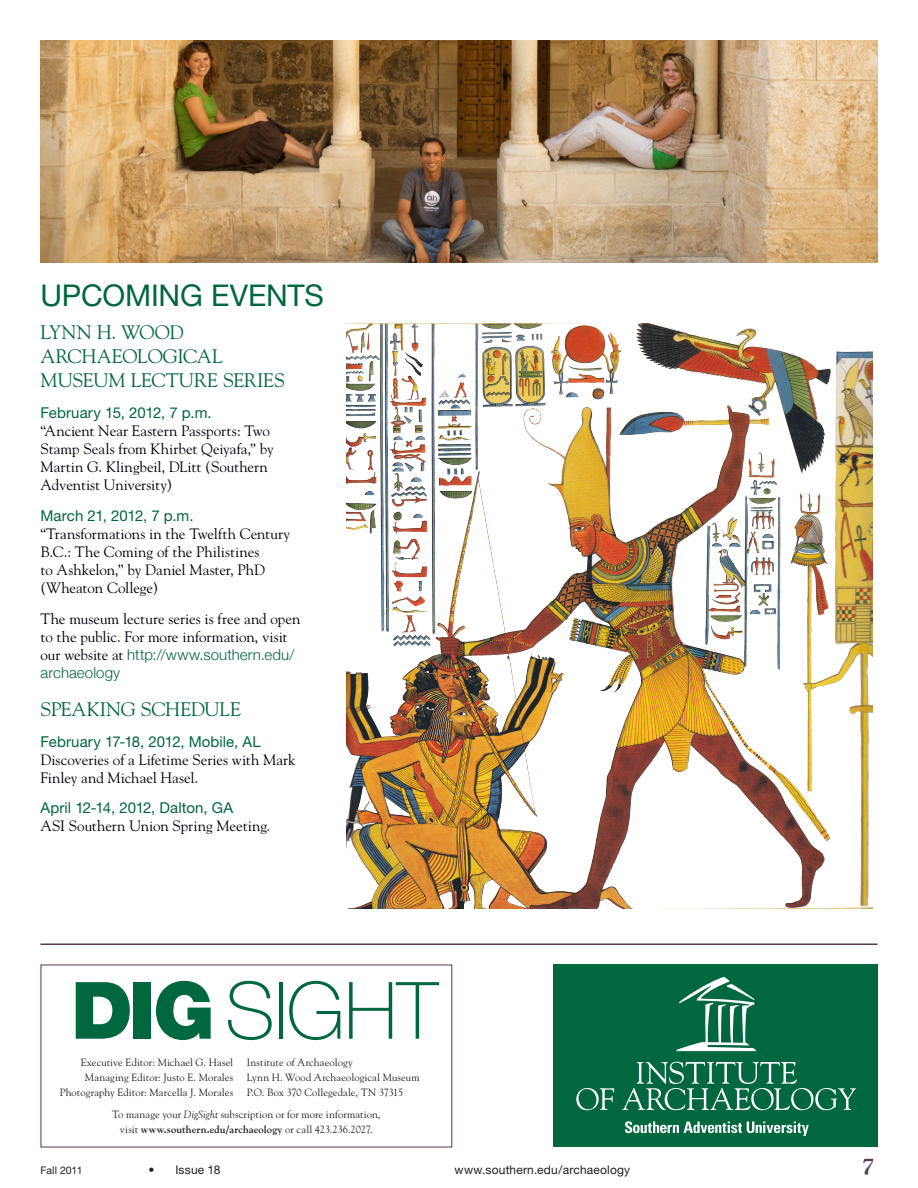
<style>
.page{position:relative;width:918px;height:1188px;background:#fff}
.page>*{position:absolute;margin:0;border:0;box-sizing:border-box;transform-origin:0 0}
.subheads{font:100 79.2px "Helvetica Neue";letter-spacing:-.01em;color:#00673e}
.section_headers{font:30px "Helvetica Neue";letter-spacing:-.005em;color:#00673e}
.t1{font:italic 700 22.5px "Goudy";color:#5a3856}
.section_headers-2{font:19.5px/24px "Goudy";letter-spacing:-.015em;color:#00673e}
.section_headers-3{font:15px/18px "Goudy";letter-spacing:-.005em;color:#00000e}
.section_headers-4{font:15px "Helvetica Neue";letter-spacing:.005em;color:#00673e}
.t2{font:12px "Helvetica Neue";letter-spacing:.015em;color:#231f20}
.smaller_body{font:10.5px "Goudy";letter-spacing:.01em;color:#231f20}
.smaller_body-2{font:700 10.5px "Goudy";letter-spacing:.01em;color:#231f20}
.t3{font:10.5px "Helvetica Neue";color:#231f20}
.s1{font-family:"Helvetica Neue";font-weight:300;color:#00673e}
.s2{font-weight:900}
.s3{font-style:italic}
.s4{font-weight:400}
</style>
<div class="page">
<hr style="left:0;top:0;width:1px;height:1188px;background:#e8d3a5">
<hr style="left:40px;top:944px;width:838px;height:1px;background:#5a3856">
<img style="left:41px;top:40px;width:836px;height:222px">
<div style="left:553px;top:964px;width:325px;height:184px;background:#00673e"></div>
<svg style="left:676px;top:977px;width:80px;height:74px"></svg>
<svg style="left:576px;top:1088px;width:38px;height:22px"></svg>
<svg style="left:622px;top:1062px;width:234px;height:48px"></svg>
<svg style="left:625px;top:1121px;width:184px;height:15px"></svg>
<img style="left:346px;top:324px;width:526px;height:585px">
<p class="section_headers" style="left:40px;top:277px;width:285px">UPCOMING EVENTS</p>
<p class="section_headers-2" style="left:40px;top:321px;width:246px">LYNN H. WOOD<br>ARCHAEOLOGICAL<br>MUSEUM LECTURE SERIES</p>
<p class="section_headers-4" style="left:40px;top:404px;width:173px">February 15, 2012, 7 p.m.</p>
<p class="section_headers-3" style="left:40px;top:422px;width:235px">“Ancient Near Eastern Passports: Two Stamp Seals from Khirbet Qeiyafa,” by Martin G. Klingbeil, DLitt (Southern Adventist University)</p>
<p class="section_headers-4" style="left:40px;top:507px;width:155px">March 21, 2012, 7 p.m.</p>
<p class="section_headers-3" style="left:40px;top:525px;width:251px">“Transformations in the Twelfth Century<br>B.C.: The Coming of the Philistines<br>to Ashkelon,” by Daniel Master, PhD (Wheaton College)</p>
<p class="section_headers-3" style="left:40px;top:610px;width:261px">The museum lecture series is free and open to the public. For more information, visit our website at <span class="s1">http://www.southern.edu/ archaeology</span></p>
<p class="section_headers-2" style="left:40px;top:697px;width:202px">SPEAKING SCHEDULE</p>
<p class="section_headers-4" style="left:40px;top:732px;width:222px">February 17-18, 2012, Mobile, AL</p>
<p class="section_headers-3" style="left:40px;top:750px;width:257px">Discoveries of a Lifetime Series with Mark<br>Finley and Michael Hasel.</p>
<p class="section_headers-4" style="left:40px;top:799px;width:194px">April 12-14, 2012, Dalton, GA</p>
<p class="section_headers-3" style="left:40px;top:817px;width:231px">ASI Southern Union Spring Meeting.</p>
<p class="subheads" style="left:71px;top:965px;width:368px"><span class="s2">DIG</span>SIGHT</p>
<p class="smaller_body" style="left:81px;top:1056px;width:154px">Executive Editor: Michael G. Hasel</p>
<p class="smaller_body" style="left:247px;top:1056px;width:107px">Institute of Archaeology</p>
<p class="smaller_body" style="left:85px;top:1071px;width:150px">Managing Editor: Justo E. Morales</p>
<p class="smaller_body" style="left:247px;top:1071px;width:174px">Lynn H. Wood Archaeological Museum</p>
<p class="smaller_body" style="left:60px;top:1086px;width:175px">Photography Editor: Marcella J. Morales</p>
<p class="smaller_body" style="left:247px;top:1086px;width:158px">P.O. Box 370 Collegedale, TN 37315</p>
<p class="smaller_body" style="left:112px;top:1107px;width:270px">To manage your <span class="s3">DigSight</span> subscription or for more information,</p>
<p class="smaller_body-2" style="left:120px;top:1123px;width:254px"><span class="s4">visit</span> www.southern.edu/archaeology <span class="s4">or call 423.236.2027.</span></p>
<p class="t3" style="left:40px;top:1164px;width:44px">Fall 2011</p>
<p class="t2" style="left:148px;top:1162px;width:73px">• Issue 18</p>
<p class="t2" style="left:454px;top:1162px;width:177px">www.southern.edu/archaeology</p>
<h3 class="t1" style="left:862px;top:1152px;width:14px">7</h3>
</div>
